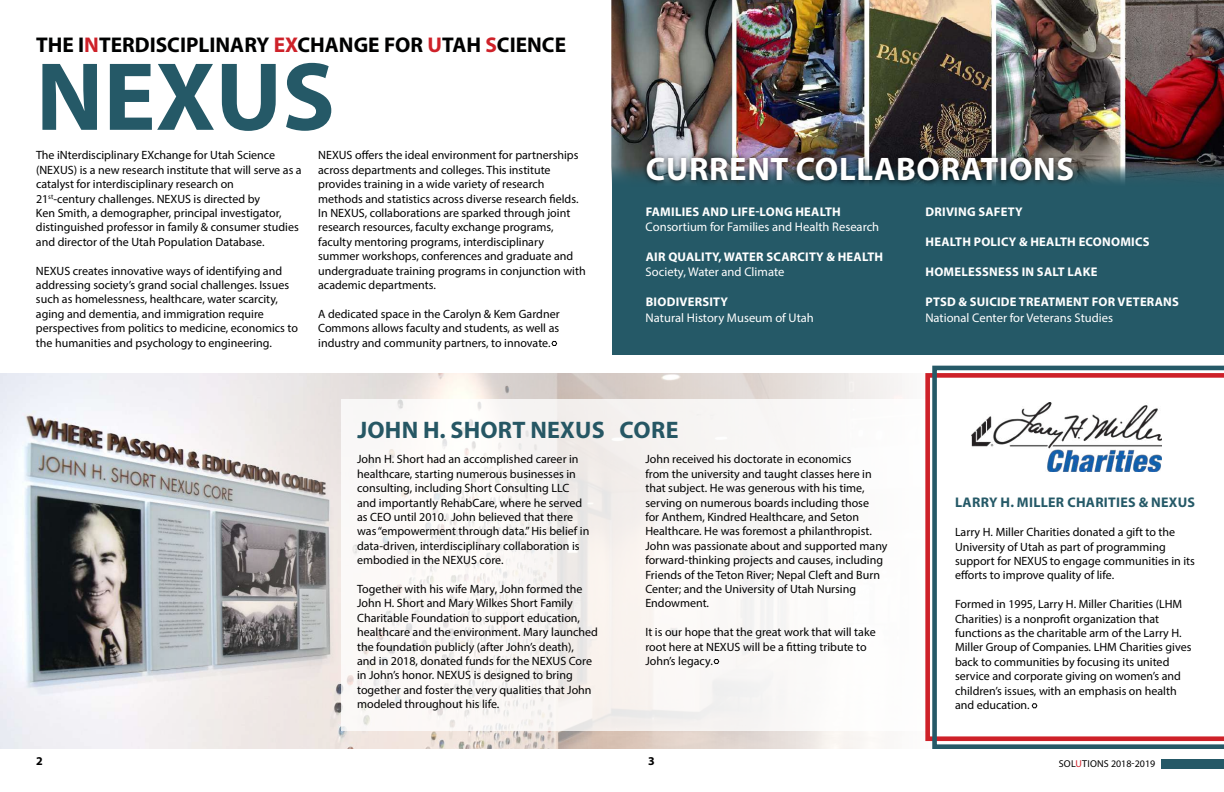
<style>
.page{position:relative;width:1224px;height:792px;background:#fff}
.page>*{position:absolute;margin:0;border:0;box-sizing:border-box;transform-origin:0 0}
.t1{font:700 97.7px "Myriad Pro";color:#255967}
.t2{font:700 32.7px "Myriad Pro";letter-spacing:.02em;color:#fff}
.t3{font:700 24px "Myriad Pro";letter-spacing:.01em;color:#265764}
.t4{font:700 21.4px "Myriad Pro";color:#000101}
.t5{font:700 14px "Myriad Pro";letter-spacing:.02em;color:#255967}
.t6{font:700 12.6px "Myriad Pro";letter-spacing:.02em;color:#fff}
.t7{font:12.6px "Myriad Pro";color:#fff}
.t8{font:12px/14.4px "Myriad Pro";color:#000}
.t9{font:12px/14.4px "Myriad Pro";color:#000101}
.t10{font:700 12px "Myriad Pro";color:#000}
.t11{font:10px "Myriad Pro";letter-spacing:.01em;color:#000}
.s1{color:#ce2129}
</style>
<div class="page">
<div style="left:1161px;top:759px;width:63px;height:10px;background:#255967"></div>
<div style="left:612px;top:149px;width:612px;height:205px;background:#255967"></div>
<img style="left:0;top:373px;width:932px;height:376px">
<svg style="left:342px;top:399px;width:583px;height:332px;fill:#faf7f6"></svg>
<svg style="left:925px;top:373px;width:7px;height:368px"></svg>
<img style="left:612px;top:0;width:612px;height:183px">
<div style="left:642px;top:152px;width:436px;height:34px;background:#000;opacity:.75"></div>
<svg style="left:932px;top:366px;width:292px;height:383px"></svg>
<svg style="left:551px;top:341px;width:6px;height:5px"></svg>
<svg style="left:714px;top:659px;width:5px;height:5px"></svg>
<svg style="left:1032px;top:703px;width:5px;height:5px"></svg>
<h3 class="t4" style="left:36px;top:31px;width:532px">THE I<span class="s1">N</span>TERDISCIPLINARY <span class="s1">EX</span>CHANGE FOR <span class="s1">U</span>TAH <span class="s1">S</span>CIENCE</h3>
<h1 class="t1" style="left:36px;top:33px;width:300px">NEXUS</h1>
<p class="t8" style="left:36px;top:148px;width:267px">The iNterdisciplinary EXchange for Utah Science (NEXUS) is a new research institute that will serve as a catalyst for interdisciplinary research on<br>21<sup>st</sup>-century challenges. NEXUS is directed by<br>Ken Smith, a demographer, principal investigator, distinguished professor in family &amp; consumer studies and director of the Utah Population Database.</p>
<p class="t8" style="left:36px;top:263px;width:264px">NEXUS creates innovative ways of identifying and addressing society’s grand social challenges. Issues such as homelessness, healthcare, water scarcity, aging and dementia, and immigration require perspectives from politics to medicine, economics to the humanities and psychology to engineering.</p>
<p class="t8" style="left:318px;top:148px;width:269px">NEXUS offers the ideal environment for partnerships across departments and colleges. This institute provides training in a wide variety of research methods and statistics across diverse research fields.<br>In NEXUS, collaborations are sparked through joint research resources, faculty exchange programs, faculty mentoring programs, interdisciplinary summer workshops, conferences and graduate and undergraduate training programs in conjunction with academic departments.</p>
<p class="t8" style="left:318px;top:306px;width:243px;text-align:justify">A dedicated space in the Carolyn &amp; Kem Gardner Commons allows faculty and students, as well as industry and community partners, to innovate.</p>
<h2 class="t2" style="left:646px;top:148px;width:430px">CURRENT COLLABORATIONS</h2>
<p class="t6" style="left:646px;top:204px;width:197px">FAMILIES AND LIFE-LONG HEALTH</p>
<p class="t7" style="left:646px;top:219px;width:235px">Consortium for Families and Health Research</p>
<p class="t6" style="left:646px;top:249px;width:239px">AIR QUALITY, WATER SCARCITY &amp; HEALTH</p>
<p class="t7" style="left:646px;top:264px;width:140px">Society, Water and Climate</p>
<p class="t6" style="left:646px;top:294px;width:84px">BIODIVERSITY</p>
<p class="t7" style="left:646px;top:310px;width:170px">Natural History Museum of Utah</p>
<p class="t6" style="left:925px;top:204px;width:99px">DRIVING SAFETY</p>
<p class="t6" style="left:925px;top:234px;width:226px">HEALTH POLICY &amp; HEALTH ECONOMICS</p>
<p class="t6" style="left:925px;top:264px;width:173px">HOMELESSNESS IN SALT LAKE</p>
<p class="t6" style="left:925px;top:294px;width:255px">PTSD &amp; SUICIDE TREATMENT FOR VETERANS</p>
<p class="t7" style="left:925px;top:310px;width:189px">National Center for Veterans Studies</p>
<h3 class="t3" style="left:357px;top:414px;width:323px">JOHN H. SHORT NEXUS CORE</h3>
<p class="t8" style="left:357px;top:452px;width:234px">John H. Short had an accomplished career in healthcare, starting numerous businesses in consulting, including Short Consulting LLC and importantly RehabCare, where he served as CEO until 2010. John believed that there was “empowerment through data.” His belief in data-driven, interdisciplinary collaboration is embodied in the NEXUS core.</p>
<p class="t8" style="left:357px;top:582px;width:242px">Together with his wife Mary, John formed the John H. Short and Mary Wilkes Short Family Charitable Foundation to support education, healthcare and the environment. Mary launched the foundation publicly (after John’s death),<br>and in 2018, donated funds for the NEXUS Core in John’s honor. NEXUS is designed to bring together and foster the very qualities that John modeled throughout his life.</p>
<p class="t8" style="left:645px;top:452px;width:244px">John received his doctorate in economics<br>from the university and taught classes here in that subject. He was generous with his time, serving on numerous boards including those<br>for Anthem, Kindred Healthcare, and Seton Healthcare. He was foremost a philanthropist.<br>John was passionate about and supported many forward-thinking projects and causes, including Friends of the Teton River; Nepal Cleft and Burn Center; and the University of Utah Nursing Endowment.</p>
<p class="t8" style="left:645px;top:625px;width:232px">It is our hope that the great work that will take root here at NEXUS will be a fitting tribute to<br>John’s legacy.</p>
<p class="t10" style="left:36px;top:753px;width:8px">2</p>
<p class="t10" style="left:648px;top:753px;width:8px">3</p>
<p class="t5" style="left:955px;top:494px;width:242px">LARRY H. MILLER CHARITIES &amp; NEXUS</p>
<p class="t9" style="left:955px;top:525px;width:241px">Larry H. Miller Charities donated a gift to the University of Utah as part of programming support for NEXUS to engage communities in its efforts to improve quality of life.</p>
<p class="t9" style="left:955px;top:597px;width:238px">Formed in 1995, Larry H. Miller Charities (LHM Charities) is a nonprofit organization that functions as the charitable arm of the Larry H.<br>Miller Group of Companies. LHM Charities gives back to communities by focusing its united service and corporate giving on women’s and children’s issues, with an emphasis on health and education.</p>
<p class="t11" style="left:1059px;top:758px;width:98px">SOL<span class="s1">U</span>TIONS 2018-2019</p>
</div>
